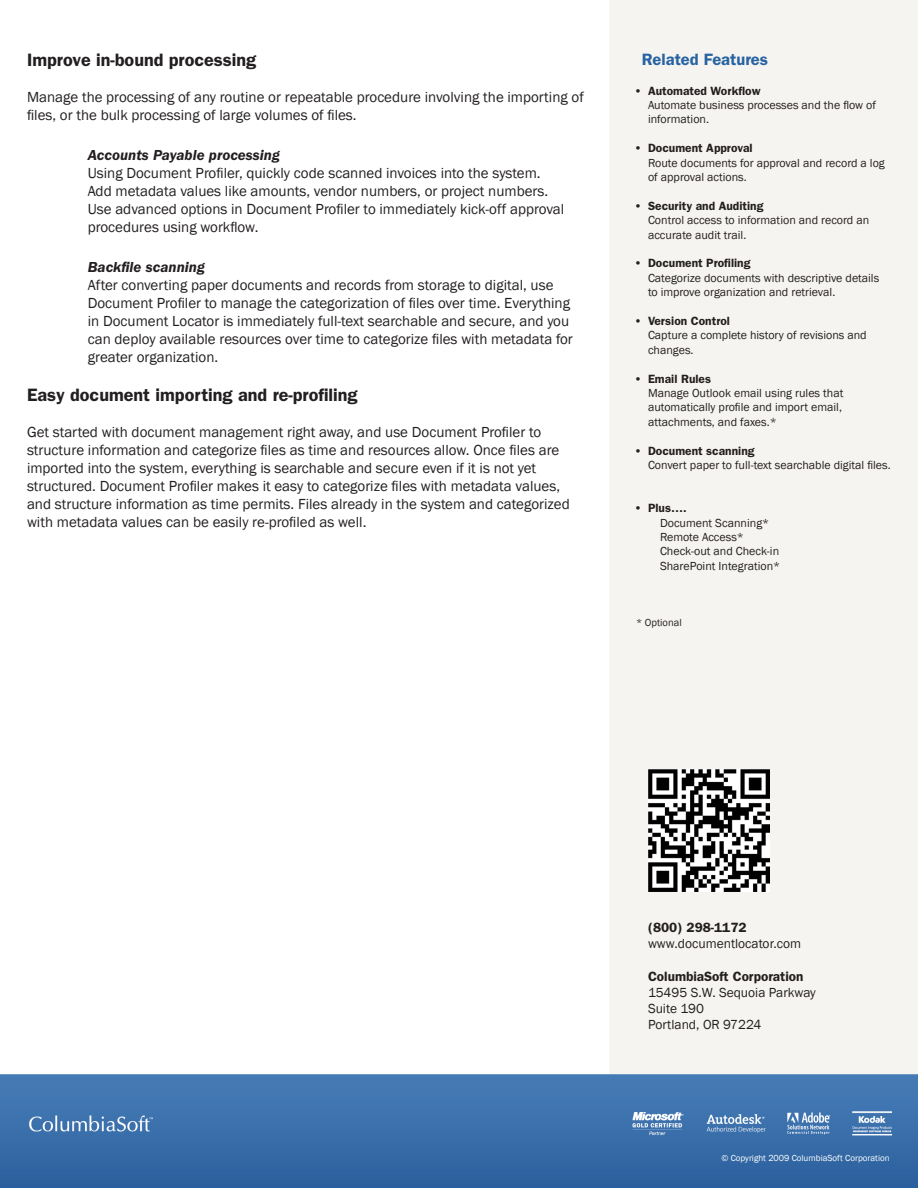
<style>
.page{position:relative;width:918px;height:1188px;background:#fff}
.page>*{position:absolute;margin:0;border:0;box-sizing:border-box;transform-origin:0 0}
.t1{font:600 18px "ITC Franklin Gothic Std";color:#231f20}
.t2{font:600 16.5px "ITC Franklin Gothic Std";color:#2763a2}
.Paragraph{font:15px/18px "Franklin Gothic";color:#231f20}
.t3{font:italic 600 15px "ITC Franklin Gothic Std";color:#231f20}
.Paragraph-2{font:13.5px "Franklin Gothic";color:#231f20}
.Paragraph-3{font:600 13.5px "ITC Franklin Gothic Std";color:#231f20}
.t4{font:12px/14.4px "Franklin Gothic";color:#231f20}
.Paragraph-4{font:10.5px "Franklin Gothic";color:#231f20}
.copyright{font:9px "Franklin Gothic";color:#fff}
.s1{font-family:"ITC Franklin Gothic Std";font-weight:600}
</style>
<div class="page">
<img style="left:0;top:0;width:918px;height:1188px">
<img style="left:648px;top:770px;width:122px;height:121px">
<p class="t1" style="left:27px;top:50px;width:231px">Improve in-bound processing</p>
<p class="Paragraph" style="left:27px;top:89px;width:558px">Manage the processing of any routine or repeatable procedure involving the importing of files, or the bulk processing of large volumes of files.</p>
<p class="t3" style="left:88px;top:147px;width:193px">Accounts Payable processing</p>
<p class="Paragraph" style="left:88px;top:164px;width:478px">Using Document Profiler, quickly code scanned invoices into the system.<br>Add metadata values like amounts, vendor numbers, or project numbers.<br>Use advanced options in Document Profiler to immediately kick-off approval procedures using workflow.</p>
<p class="t3" style="left:88px;top:258px;width:119px">Backfile scanning</p>
<p class="Paragraph" style="left:88px;top:276px;width:487px">After converting paper documents and records from storage to digital, use Document Profiler to manage the categorization of files over time. Everything in Document Locator is immediately full-text searchable and secure, and you can deploy available resources over time to categorize files with metadata for greater organization.</p>
<p class="t1" style="left:27px;top:384px;width:332px">Easy document importing and re-profiling</p>
<p class="Paragraph" style="left:27px;top:423px;width:544px">Get started with document management right away, and use Document Profiler to structure information and categorize files as time and resources allow. Once files are imported into the system, everything is searchable and secure even if it is not yet structured. Document Profiler makes it easy to categorize files with metadata values, and structure information as time permits. Files already in the system and categorized with metadata values can be easily re-profiled as well.</p>
<p class="t2" style="left:642px;top:50px;width:128px">Related Features</p>
<p class="t4" style="left:648px;top:84px;width:230px;text-indent:-14px"><span class="s1">• Automated Workflow<br></span>Automate business processes and the flow of information.</p>
<p class="t4" style="left:648px;top:141px;width:238px;text-indent:-14px"><span class="s1">• Document Approval<br></span>Route documents for approval and record a log of approval actions.</p>
<p class="t4" style="left:648px;top:199px;width:223px;text-indent:-14px"><span class="s1">• Security and Auditing<br></span>Control access to information and record an accurate audit trail.</p>
<p class="t4" style="left:648px;top:256px;width:233px;text-indent:-14px"><span class="s1">• Document Profiling<br></span>Categorize documents with descriptive details to improve organization and retrieval.</p>
<p class="t4" style="left:648px;top:314px;width:220px;text-indent:-14px"><span class="s1">• Version Control<br></span>Capture a complete history of revisions and changes.</p>
<p class="t4" style="left:648px;top:372px;width:197px;text-indent:-14px"><span class="s1">• Email Rules<br></span>Manage Outlook email using rules that automatically profile and import email, attachments, and faxes.*</p>
<p class="t4" style="left:648px;top:444px;width:244px;text-indent:-14px"><span class="s1">• Document scanning<br></span>Convert paper to full-text searchable digital files.</p>
<p class="t4" style="left:660px;top:501px;width:122px;text-indent:-26px"><span class="s1">• Plus….<br></span>Document Scanning*<br>Remote Access*<br>Check-out and Check-in<br>SharePoint Integration*</p>
<p class="Paragraph-4" style="left:636px;top:616px;width:47px">* Optional</p>
<p class="Paragraph-3" style="left:648px;top:920px;width:100px">(800) 298-1172</p>
<p class="Paragraph-2" style="left:648px;top:936px;width:155px">www.documentlocator.com</p>
<p class="Paragraph-3" style="left:648px;top:968px;width:157px">ColumbiaSoft Corporation</p>
<p class="Paragraph-2" style="left:648px;top:984px;width:169px">15495 S.W. Sequoia Parkway</p>
<p class="Paragraph-2" style="left:648px;top:1000px;width:57px">Suite 190</p>
<p class="Paragraph-2" style="left:648px;top:1017px;width:115px">Portland, OR 97224</p>
<p class="copyright" style="left:721px;top:1152px;width:170px">© Copyright 2009 ColumbiaSoft Corporation</p>
</div>
